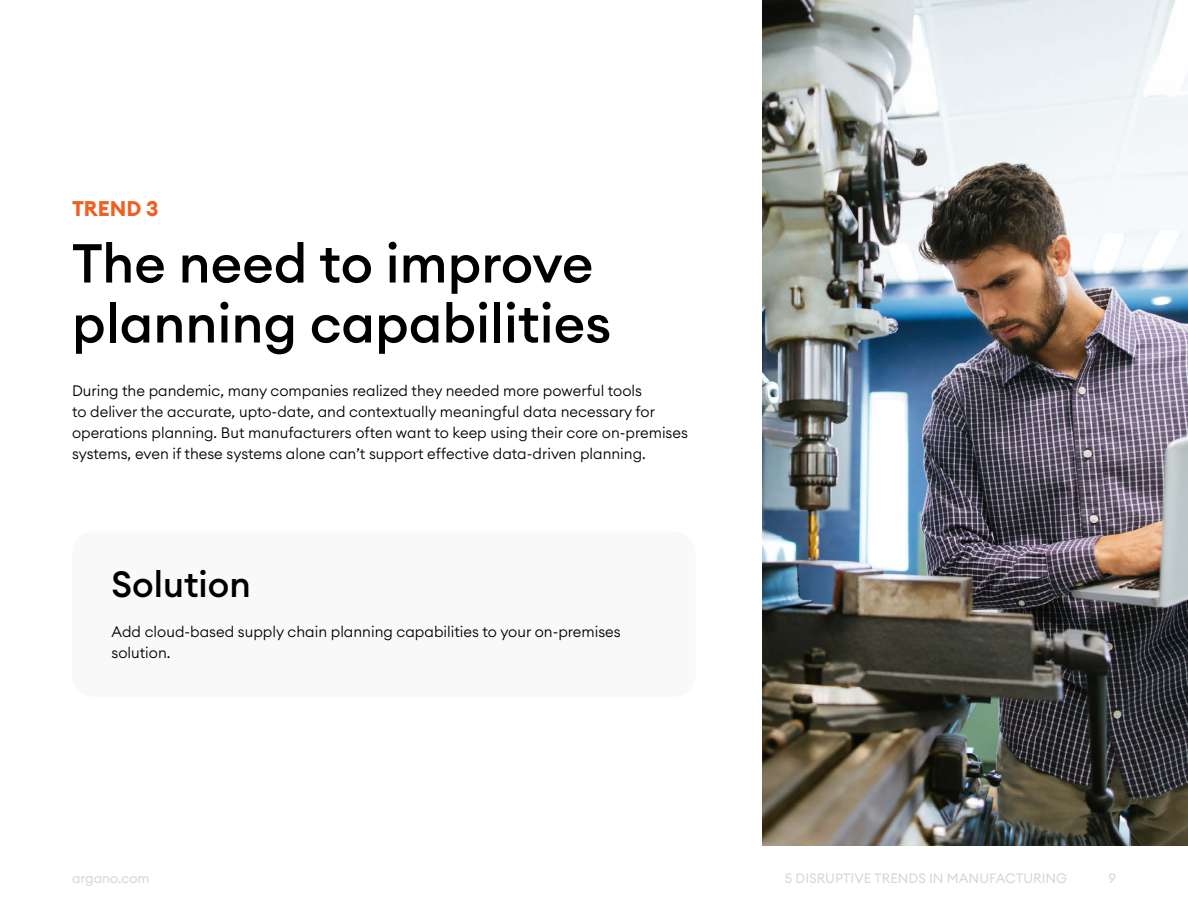
<style>
.page{position:relative;width:1188px;height:918px;background:#fff}
.page>*{position:absolute;margin:0;border:0;box-sizing:border-box;transform-origin:0 0}
.t1{font:500 54px/60px "Euclid Circular A";color:#000}
.t2{font:500 36px "Euclid Circular A";color:#000}
.t3{font:700 21px "Euclid Circular A";color:#f15f22}
.t4{font:300 15px/21px "Euclid Circular A";color:#000}
.t5{font:13.5px "Euclid Circular A";color:#d6d7d8}
</style>
<div class="page">
<div style="left:72px;top:531px;width:624px;height:166px;background:#faf9f9;border-radius:22px"></div>
<img style="left:762px;top:0;width:426px;height:846px">
<h3 class="t3" style="left:72px;top:195px;width:88px">TREND 3</h3>
<h1 class="t1" style="left:72px;top:233px;width:541px">The need to improve planning capabilities</h1>
<p class="t4" style="left:72px;top:380px;width:617px">During the pandemic, many companies realized they needed more powerful tools<br>to deliver the accurate, upto-date, and contextually meaningful data necessary for operations planning. But manufacturers often want to keep using their core on-premises systems, even if these systems alone can’t support effective data-driven planning.</p>
<h2 class="t2" style="left:112px;top:561px;width:141px">Solution</h2>
<p class="t4" style="left:112px;top:621px;width:511px">Add cloud-based supply chain planning capabilities to your on-premises solution.</p>
<p class="t5" style="left:72px;top:869px;width:79px">argano.com</p>
<p class="t5" style="left:785px;top:869px;width:284px">5 DISRUPTIVE TRENDS IN MANUFACTURING</p>
<p class="t5" style="left:1108px;top:869px;width:9px">9</p>
</div>
